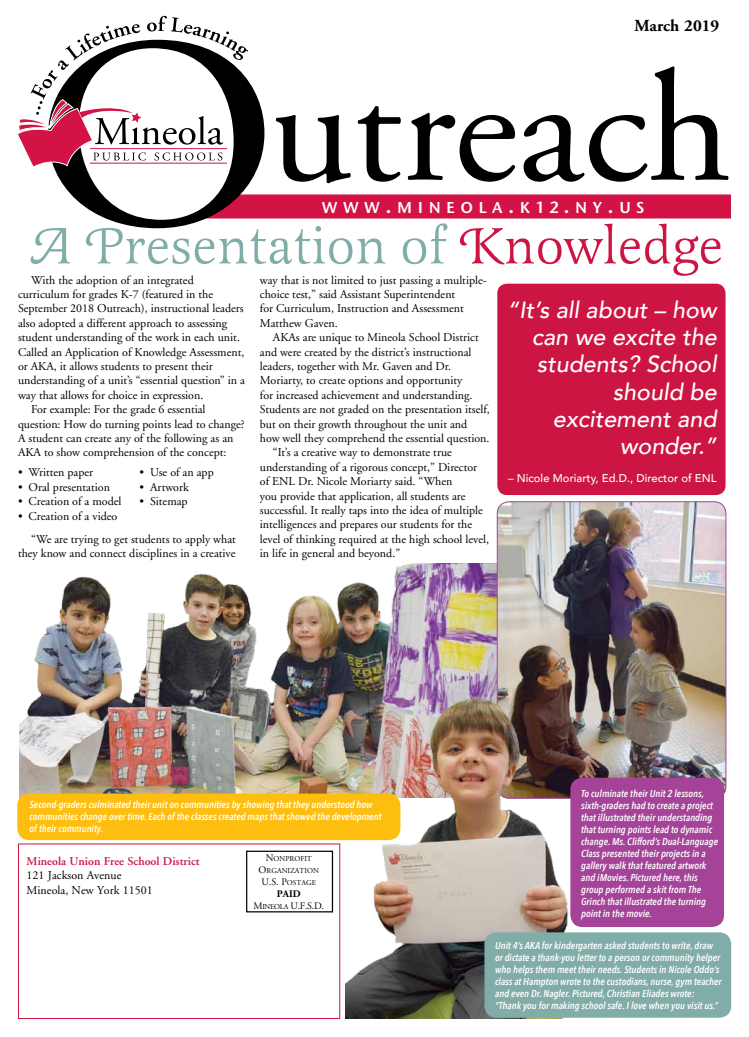
<style>
.page{position:relative;width:749px;height:1037px;background:#fff}
.page>*{position:absolute;margin:0;border:0;box-sizing:border-box;transform-origin:0 0}
.t1{font:53px "Latienne Swash T";color:#81ada8}
.t2{font:italic 500 23.3px/27.4px "Avenir";color:#fff;text-align:right}
.t3{font:700 16.8px "Adobe Garamond";color:#000}
.t4{font:16.5px "Stone Sans Itc T Semi";letter-spacing:.335em;color:#fff}
.t5{font:12px/14.4px "Adobe Garamond";color:#000}
.t6{font:600 12px "Adobe Garamond";color:#cd1543}
.t7{font:500 11.3px "Avenir";color:#fff}
.t8{font:italic 600 10px/12px "Avenir Next Condensed";color:#fff}
.t9{font:10px/12px "Adobe Garamond";color:#000;text-align:center}
.t10{font:7.5px/12px "Adobe Garamond";color:#000;text-align:center}
.s1{font-size:22px}
.s2{font-size:17px}
.s3{color:#cd1543}
.s4{font-size:10px}
.s5{font-weight:700}
.s6{font-size:7.5px}
</style>
<div class="page">
<img style="left:20px;top:563px;width:476px;height:234px">
<img style="left:497px;top:502px;width:229px;height:292px">
<div style="left:264px;top:194px;width:467px;height:24px;background:#d31245"></div>
<svg style="left:275px;top:115px;width:76px;height:68px"></svg>
<svg style="left:357px;top:106px;width:44px;height:76px"></svg>
<svg style="left:407px;top:113px;width:108px;height:69px"></svg>
<svg style="left:523px;top:66px;width:206px;height:116px"></svg>
<svg style="left:54px;top:50px;width:210px;height:178px"></svg>
<svg style="left:17px;top:16px;width:231px;height:153px"></svg>
<div style="left:18px;top:843px;width:322px;height:176px;background:#fff;border:1px solid #cd1543"></div>
<div style="left:246px;top:851px;width:87px;height:61px;border:1px solid #000"></div>
<img style="left:346px;top:672px;width:236px;height:346px">
<div style="left:497px;top:284px;width:228px;height:211px;background:#cd1543;border-radius:10px"></div>
<div style="left:484px;top:932px;width:247px;height:86px;background:#81ada8;border-radius:12px"></div>
<div style="left:17px;top:793px;width:383px;height:47px;background:#febe10;border-radius:12px"></div>
<div style="left:570px;top:778px;width:154px;height:149px;background:#a54399;border-radius:12px"></div>
<h3 class="t3" style="left:634px;top:17px;width:86px">March 2019</h3>
<h3 class="t4" style="left:322px;top:197px;width:324px">WWW<span class="s1">.</span>MINEOLA<span class="s1">.</span>K<span class="s2">12</span><span class="s1">.</span>NY<span class="s1">.</span>US</h3>
<h1 class="t1" style="left:30px;top:215px;width:694px">A Presentation of <span class="s3">Knowledge</span></h1>
<p class="t5" style="left:31px;top:273px;width:164px">With the adoption of an integrated</p>
<p class="t5" style="left:18px;top:287px;width:197px">curriculum for grades K-7 (featured in the</p>
<p class="t5" style="left:18px;top:302px;width:227px">September 2018 Outreach), instructional leaders</p>
<p class="t5" style="left:18px;top:316px;width:211px">also adopted a different approach to assessing</p>
<p class="t5" style="left:18px;top:330px;width:223px">student understanding of the work in each unit.</p>
<p class="t5" style="left:18px;top:345px;width:228px">Called an Application of Knowledge Assessment,</p>
<p class="t5" style="left:18px;top:359px;width:196px">or AKA, it allows students to present their</p>
<p class="t5" style="left:18px;top:374px;width:228px">understanding of a unit’s “essential question” in a</p>
<p class="t5" style="left:18px;top:388px;width:187px">way that allows for choice in expression.</p>
<p class="t5" style="left:31px;top:402px;width:176px">For example: For the grade 6 essential</p>
<p class="t5" style="left:18px;top:417px;width:228px">question: How do turning points lead to change?</p>
<p class="t5" style="left:18px;top:431px;width:217px">A student can create any of the following as an</p>
<p class="t5" style="left:18px;top:446px;width:210px">AKA to show comprehension of the concept:</p>
<p class="t5" style="left:260px;top:273px;width:228px">way that is not limited to just passing a multiple&shy;choice test,” said Assistant Superintendent<br>for Curriculum, Instruction and Assessment Matthew Gaven.</p>
<p class="t5" style="left:273px;top:330px;width:207px">AKAs are unique to Mineola School District</p>
<p class="t5" style="left:260px;top:345px;width:213px">and were created by the district’s instructional</p>
<p class="t5" style="left:260px;top:359px;width:193px">leaders, together with Mr. Gaven and Dr.</p>
<p class="t5" style="left:260px;top:374px;width:204px">Moriarty, to create options and opportunity</p>
<p class="t5" style="left:260px;top:388px;width:214px">for increased achievement and understanding.</p>
<p class="t5" style="left:260px;top:402px;width:231px">Students are not graded on the presentation itself,</p>
<p class="t5" style="left:260px;top:417px;width:209px">but on their growth throughout the unit and</p>
<p class="t5" style="left:260px;top:431px;width:231px">how well they comprehend the essential question.</p>
<p class="t5" style="left:273px;top:446px;width:181px">“It’s a creative way to demonstrate true</p>
<p class="t5" style="left:260px;top:460px;width:219px">understanding of a rigorous concept,” Director</p>
<p class="t5" style="left:260px;top:474px;width:194px">of ENL Dr. Nicole Moriarty said. “When</p>
<p class="t5" style="left:260px;top:489px;width:207px">you provide that application, all students are</p>
<p class="t5" style="left:260px;top:503px;width:225px">successful. It really taps into the idea of multiple</p>
<p class="t5" style="left:260px;top:518px;width:214px">intelligences and prepares our students for the</p>
<p class="t5" style="left:260px;top:532px;width:231px">level of thinking required at the high school level,</p>
<p class="t5" style="left:260px;top:546px;width:142px">in life in general and beyond.”</p>
<h2 class="t2" style="left:507px;top:296px;width:211px">“It’s all about – how can we excite the students? School should be excitement and wonder.”</h2>
<p class="t7" style="left:508px;top:468px;width:210px">– Nicole Moriarty, Ed.D., Director of ENL</p>
<p class="t5" style="left:139px;top:466px;width:76px">• Use of an app</p>
<p class="t5" style="left:139px;top:480px;width:51px">• Artwork</p>
<p class="t5" style="left:139px;top:494px;width:50px">• Sitemap</p>
<p class="t5" style="left:18px;top:466px;width:77px">• Written paper</p>
<p class="t5" style="left:18px;top:480px;width:93px">• Oral presentation</p>
<p class="t5" style="left:18px;top:494px;width:105px">• Creation of a model</p>
<p class="t5" style="left:18px;top:509px;width:101px">• Creation of a video</p>
<p class="t5" style="left:18px;top:532px;width:219px;text-align:right">“We are trying to get students to apply what they know and connect disciplines in a creative</p>
<p class="t8" style="left:29px;top:798px;width:353px">Second-graders culminated their unit on communities by showing that they understood how communities change over time. Each of the classes created maps that showed the development of their community.</p>
<p class="t6" style="left:27px;top:855px;width:174px">Mineola Union Free School District</p>
<p class="t5" style="left:27px;top:869px;width:128px">121 Jackson Avenue<br>Mineola, New York 11501</p>
<p class="t10" style="left:259px;top:853px;width:62px"><span class="s4">N</span>ONPROFIT<br><span class="s4">O</span>RGANIZATION<br><span class="s4">U.S. P</span>OSTAGE</p>
<p class="t9" style="left:253px;top:888px;width:72px"><span class="s5">PAID<br></span>M<span class="s6">INEOLA</span> U.F.S.D.</p>
<p class="t8" style="left:581px;top:787px;width:138px">To culminate their Unit 2 lessons, sixth-graders had to create a project that illustrated their understanding that turning points lead to dynamic change. Ms. Clifford’s Dual-Language Class presented their projects in a gallery walk that featured artwork and iMovies. Pictured here, this group performed a skit from The Grinch that illustrated the turning point in the movie.</p>
<p class="t8" style="left:495px;top:939px;width:228px">Unit 4’s AKA for kindergarten asked students to write, draw or dictate a thank-you letter to a person or community helper who helps them meet their needs. Students in Nicole Oddo’s class at Hampton wrote to the custodians, nurse, gym teacher and even Dr. Nagler. Pictured, Christian Eliades wrote: “Thank you for making school safe. I love when you visit us.”</p>
</div>
